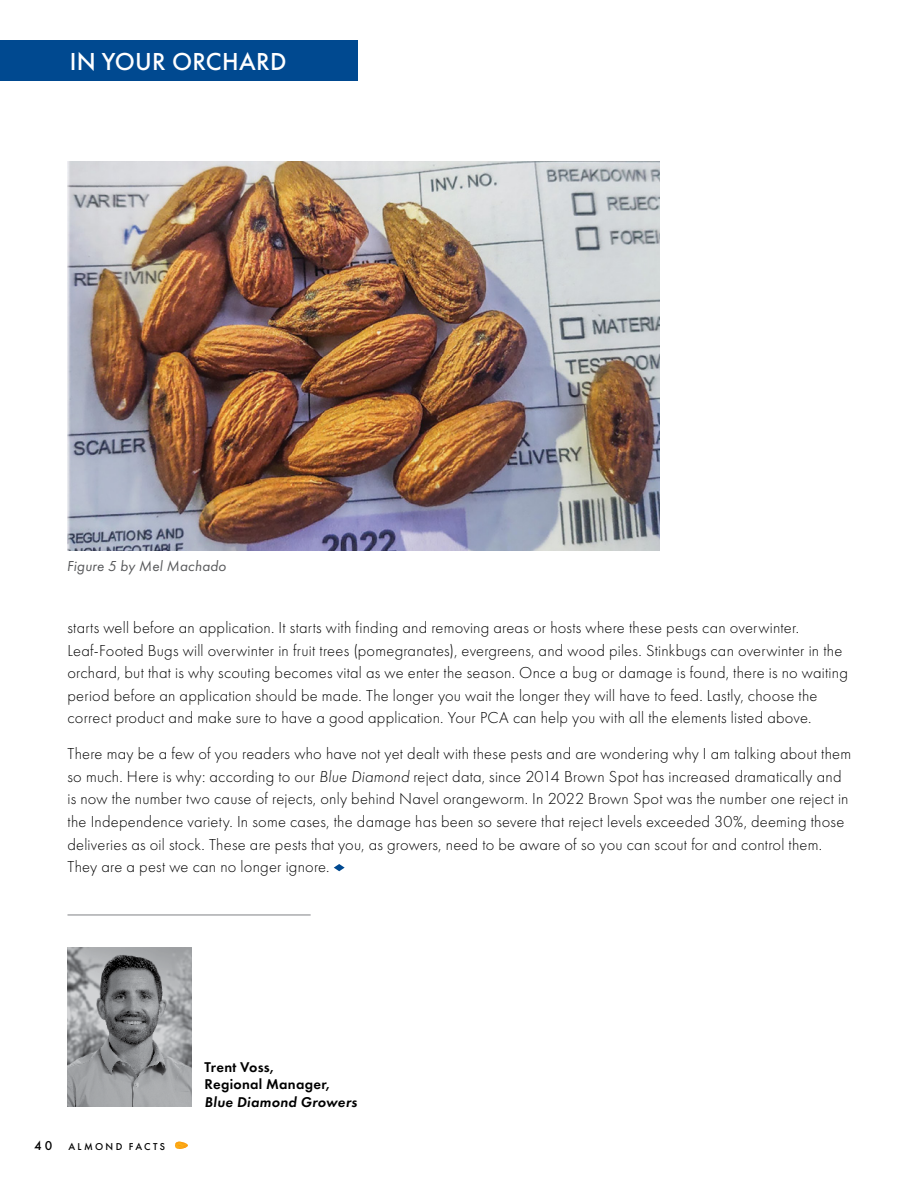
<style>
.page{position:relative;width:918px;height:1188px;background:#fff}
.page>*{position:absolute;margin:0;border:0;box-sizing:border-box;transform-origin:0 0}
.t1{font:500 25.5px "Futura PT";letter-spacing:.01em;color:#fff}
.t2{font:300 16.5px/22.5px "Futura PT";letter-spacing:.015em;color:#000}
.t3{font:italic 15px "Futura PT";letter-spacing:.015em;color:#58595b}
.t4{font:600 14.7px/17.7px "Futura PT";letter-spacing:.02em;color:#000}
.t5{font:500 10.35px "Futura PT";letter-spacing:.225em;color:#000}
.s1{font-style:italic}
.s2{font-size:13.35px}
</style>
<div class="page">
<svg style="left:334px;top:864px;width:11px;height:7px"></svg>
<div style="left:0;top:40px;width:358px;height:41px;background:#004990"></div>
<img style="left:68px;top:161px;width:592px;height:390px">
<img style="left:68px;top:948px;width:123px;height:159px">
<hr style="left:68px;top:915px;width:243px;height:1px;background:#808285">
<svg style="left:175px;top:1142px;width:13px;height:7px"></svg>
<h1 class="t1" style="left:70px;top:46px;width:218px">IN YOUR ORCHARD</h1>
<p class="t3" style="left:67px;top:557px;width:161px">Figure 5 by Mel Machado</p>
<p class="t2" style="left:68px;top:617px;width:782px">starts well before an application. It starts with finding and removing areas or hosts where these pests can overwinter.<br>Leaf-Footed Bugs will overwinter in fruit trees (pomegranates), evergreens, and wood piles. Stinkbugs can overwinter in the orchard, but that is why scouting becomes vital as we enter the season. Once a bug or damage is found, there is no waiting period before an application should be made. The longer you wait the longer they will have to feed. Lastly, choose the correct product and make sure to have a good application. Your PCA can help you with all the elements listed above.</p>
<p class="t2" style="left:68px;top:743px;width:785px">There may be a few of you readers who have not yet dealt with these pests and are wondering why I am talking about them so much. Here is why: according to our <span class="s1">Blue Diamond</span> reject data, since 2014 Brown Spot has increased dramatically and is now the number two cause of rejects, only behind Navel orangeworm. In 2022 Brown Spot was the number one reject in the Independence variety. In some cases, the damage has been so severe that reject levels exceeded 30%, deeming those deliveries as oil stock. These are pests that you, as growers, need to be aware of so you can scout for and control them.<br>They are a pest we can no longer ignore.</p>
<p class="t5" style="left:34px;top:1140px;width:133px"><span class="s2">40</span> ALMOND FACTS</p>
<p class="t4" style="left:205px;top:1058px;width:154px">Trent Voss,<br>Regional Manager,<br><span class="s1">Blue Diamond Growers</span></p>
</div>
